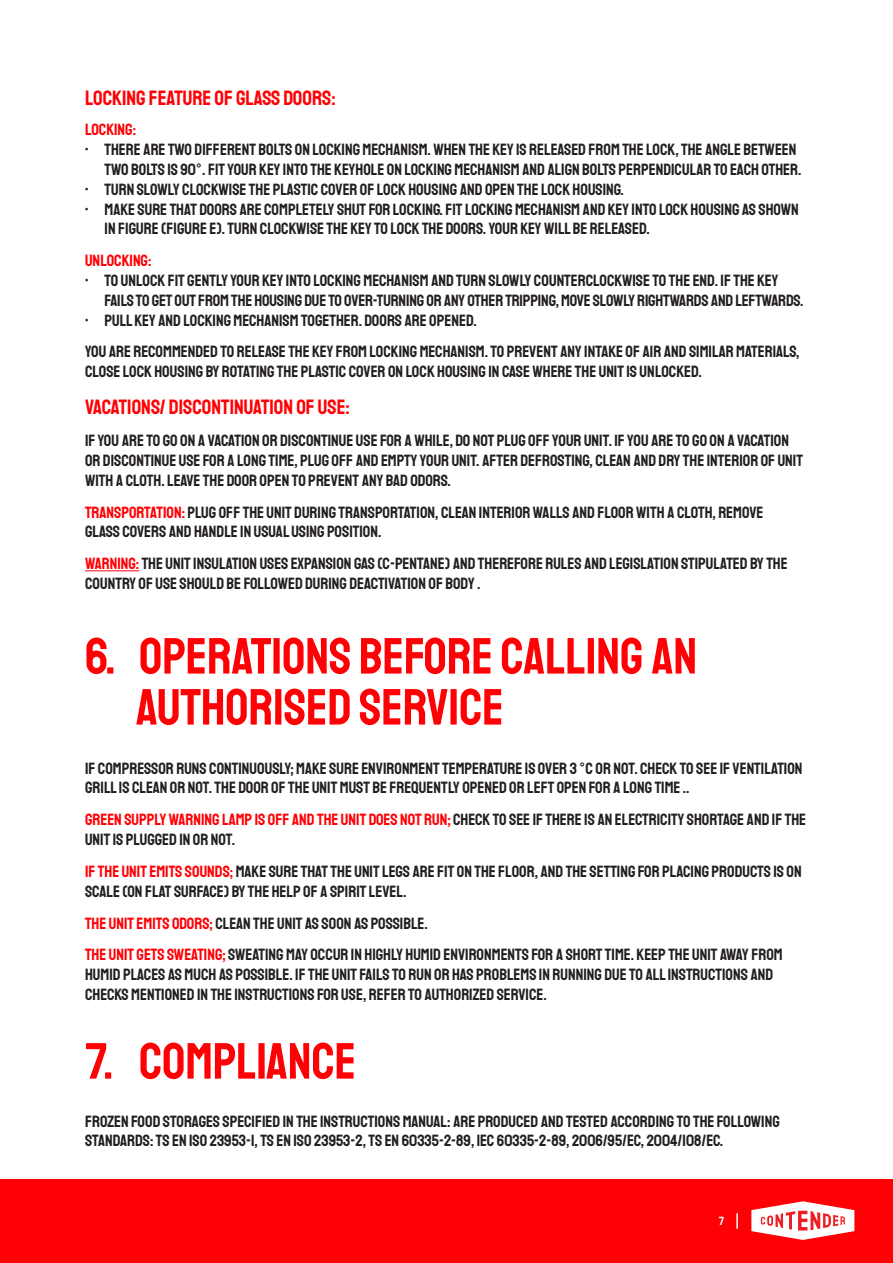
<style>
.page{position:relative;width:893px;height:1263px;background:#fff}
.page>*{position:absolute;margin:0;border:0;box-sizing:border-box;transform-origin:0 0}
.t1{font:51px/51px "Staatliches";color:#ff0005}
.t2{font:21px "Staatliches";color:#ff0005}
.t3{font:16.5px/19.8px "Staatliches";color:#231f20}
.t4{font:16.5px "Staatliches";color:#ff0005}
.t5{font:12px "Staatliches";color:#fff}
.s1{color:#ff0005}
</style>
<div class="page">
<div style="left:0;top:1179px;width:893px;height:84px;background:#ff0005"></div>
<svg style="left:751px;top:1201px;width:103px;height:39px"></svg>
<svg style="left:736px;top:1213px;width:2px;height:16px"></svg>
<hr style="left:85px;top:570px;width:54px;height:1px;background:#ff0005">
<p class="t2" style="left:85px;top:84px;width:252px">LOCKING FEATURE OF GLASS DOORS:</p>
<p class="t4" style="left:85px;top:119px;width:52px">LOCKING:</p>
<p class="t3" style="left:85px;top:139px;width:718px;text-align:right">• THERE ARE TWO DIFFERENT BOLTS ON LOCKING MECHANISM. WHEN THE KEY IS RELEASED FROM THE LOCK, THE ANGLE BETWEEN<br>TWO BOLTS IS 90°. FIT YOUR KEY INTO THE KEYHOLE ON LOCKING MECHANISM AND ALIGN BOLTS PERPENDICULAR TO EACH OTHER.</p>
<p class="t3" style="left:85px;top:179px;width:540px">• TURN SLOWLY CLOCKWISE THE PLASTIC COVER OF LOCK HOUSING AND OPEN THE LOCK HOUSING.</p>
<p class="t3" style="left:105px;top:199px;width:696px;text-indent:-20px">• MAKE SURE THAT DOORS ARE COMPLETELY SHUT FOR LOCKING. FIT LOCKING MECHANISM AND KEY INTO LOCK HOUSING AS SHOWN<br>IN FIGURE (FIGURE E). TURN CLOCKWISE THE KEY TO LOCK THE DOORS. YOUR KEY WILL BE RELEASED.</p>
<p class="t4" style="left:85px;top:249px;width:68px">UNLOCKING:</p>
<p class="t3" style="left:105px;top:270px;width:700px;text-indent:-20px">• TO UNLOCK FIT GENTLY YOUR KEY INTO LOCKING MECHANISM AND TURN SLOWLY COUNTERCLOCKWISE TO THE END. IF THE KEY<br>FAILS TO GET OUT FROM THE HOUSING DUE TO OVER-TURNING OR ANY OTHER TRIPPING, MOVE SLOWLY RIGHTWARDS AND LEFTWARDS.</p>
<p class="t3" style="left:85px;top:310px;width:393px">• PULL KEY AND LOCKING MECHANISM TOGETHER. DOORS ARE OPENED.</p>
<p class="t3" style="left:85px;top:342px;width:716px">YOU ARE RECOMMENDED TO RELEASE THE KEY FROM LOCKING MECHANISM. TO PREVENT ANY INTAKE OF AIR AND SIMILAR MATERIALS,<br>CLOSE LOCK HOUSING BY ROTATING THE PLASTIC COVER ON LOCK HOUSING IN CASE WHERE THE UNIT IS UNLOCKED.</p>
<p class="t2" style="left:85px;top:393px;width:266px">VACATIONS/ DISCONTINUATION OF USE:</p>
<p class="t3" style="left:85px;top:430px;width:719px">IF YOU ARE TO GO ON A VACATION OR DISCONTINUE USE FOR A WHILE, DO NOT PLUG OFF YOUR UNIT. IF YOU ARE TO GO ON A VACATION<br>OR DISCONTINUE USE FOR A LONG TIME, PLUG OFF AND EMPTY YOUR UNIT. AFTER DEFROSTING, CLEAN AND DRY THE INTERIOR OF UNIT<br>WITH A CLOTH. LEAVE THE DOOR OPEN TO PREVENT ANY BAD ODORS.</p>
<p class="t3" style="left:85px;top:502px;width:680px"><span class="s1">TRANSPORTATION:</span> PLUG OFF THE UNIT DURING TRANSPORTATION, CLEAN INTERIOR WALLS AND FLOOR WITH A CLOTH, REMOVE</p>
<p class="t3" style="left:85px;top:522px;width:298px">GLASS COVERS AND HANDLE IN USUAL USING POSITION.</p>
<p class="t3" style="left:85px;top:553px;width:704px"><span class="s1">WARNING:</span> THE UNIT INSULATION USES EXPANSION GAS (C-PENTANE) AND THEREFORE RULES AND LEGISLATION STIPULATED BY THE<br>COUNTRY OF USE SHOULD BE FOLLOWED DURING DEACTIVATION OF BODY .</p>
<p class="t1" style="left:136px;top:630px;width:563px;text-indent:-51px">6. OPERATIONS BEFORE CALLING AN<br>AUTHORISED SERVICE</p>
<p class="t3" style="left:85px;top:758px;width:719px">IF COMPRESSOR RUNS CONTINUOUSLY; MAKE SURE ENVIRONMENT TEMPERATURE IS OVER 3 °C OR NOT. CHECK TO SEE IF VENTILATION<br>GRILL IS CLEAN OR NOT. THE DOOR OF THE UNIT MUST BE FREQUENTLY OPENED OR LEFT OPEN FOR A LONG TIME ..</p>
<p class="t3" style="left:85px;top:810px;width:723px"><span class="s1">GREEN SUPPLY WARNING LAMP IS OFF AND THE UNIT DOES NOT RUN;</span> CHECK TO SEE IF THERE IS AN ELECTRICITY SHORTAGE AND IF THE<br>UNIT IS PLUGGED IN OR NOT.</p>
<p class="t3" style="left:85px;top:861px;width:718px"><span class="s1">IF THE UNIT EMITS SOUNDS;</span> MAKE SURE THAT THE UNIT LEGS ARE FIT ON THE FLOOR, AND THE SETTING FOR PLACING PRODUCTS IS ON<br>SCALE (ON FLAT SURFACE) BY THE HELP OF A SPIRIT LEVEL.</p>
<p class="t3" style="left:85px;top:913px;width:344px"><span class="s1">THE UNIT EMITS ODORS;</span> CLEAN THE UNIT AS SOON AS POSSIBLE.</p>
<p class="t3" style="left:85px;top:945px;width:699px"><span class="s1">THE UNIT GETS SWEATING;</span> SWEATING MAY OCCUR IN HIGHLY HUMID ENVIRONMENTS FOR A SHORT TIME. KEEP THE UNIT AWAY FROM<br>HUMID PLACES AS MUCH AS POSSIBLE. IF THE UNIT FAILS TO RUN OR HAS PROBLEMS IN RUNNING DUE TO ALL INSTRUCTIONS AND<br>CHECKS MENTIONED IN THE INSTRUCTIONS FOR USE, REFER TO AUTHORIZED SERVICE.</p>
<p class="t1" style="left:85px;top:1035px;width:272px">7. COMPLIANCE</p>
<p class="t3" style="left:85px;top:1111px;width:696px">FROZEN FOOD STORAGES SPECIFIED IN THE INSTRUCTIONS MANUAL: ARE PRODUCED AND TESTED ACCORDING TO THE FOLLOWING<br>STANDARDS: TS EN ISO 23953-1, TS EN ISO 23953-2, TS EN 60335-2-89, IEC 60335-2-89, 2006/95/EC, 2004/108/EC.</p>
<p class="t5" style="left:719px;top:1213px;width:7px">7</p>
</div>
